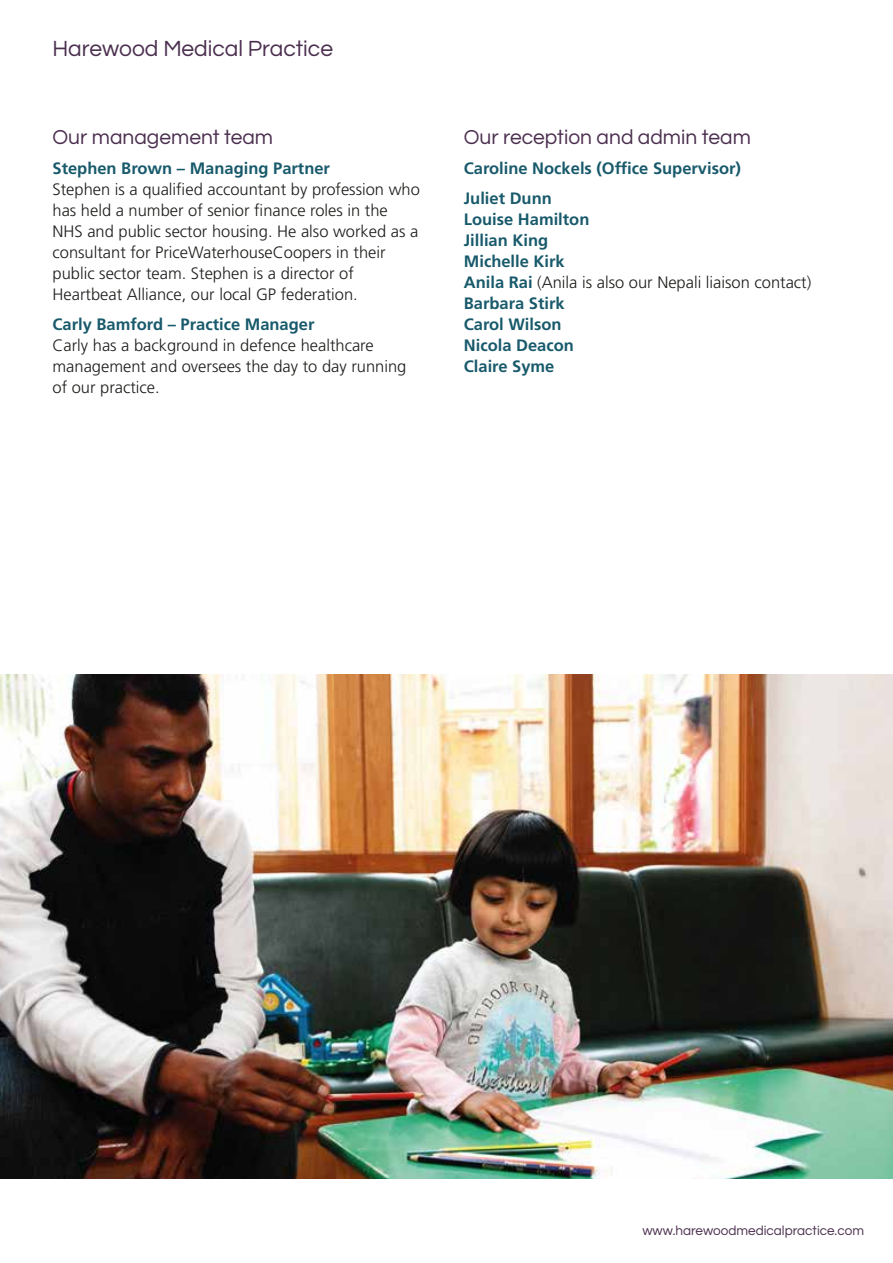
<style>
.page{position:relative;width:893px;height:1263px;background:#fff}
.page>*{position:absolute;margin:0;border:0;box-sizing:border-box;transform-origin:0 0}
.t1{font:22.8px "Questrial";color:#4b2f4f}
.t2{font:21px "Questrial";color:#4b2f4f}
.t3{font:300 16.5px/21px "Frutiger LT Std";color:#1d1d1b}
.t4{font:700 16.5px/21px "Frutiger LT Std";color:#185a6b}
.t5{font:13.5px "Questrial";color:#4b2f4f}
.s1{font-weight:300;color:#1d1d1b}
</style>
<div class="page">
<img style="left:0;top:674px;width:893px;height:504px">
<h1 class="t1" style="left:52px;top:37px;width:282px">Harewood Medical Practice</h1>
<p class="t2" style="left:52px;top:127px;width:222px">Our management team</p>
<p class="t4" style="left:52px;top:158px;width:279px">Stephen Brown – Managing Partner</p>
<p class="t3" style="left:52px;top:179px;width:369px">Stephen is a qualified accountant by profession who has held a number of senior finance roles in the NHS and public sector housing. He also worked as a consultant for PriceWaterhouseCoopers in their public sector team. Stephen is a director of Heartbeat Alliance, our local GP federation.</p>
<p class="t4" style="left:52px;top:314px;width:263px">Carly Bamford – Practice Manager</p>
<p class="t3" style="left:52px;top:335px;width:355px">Carly has a background in defence healthcare management and oversees the day to day running of our practice.</p>
<p class="t2" style="left:464px;top:127px;width:289px">Our reception and admin team</p>
<p class="t4" style="left:464px;top:154px;width:279px;line-height:30px">Caroline Nockels (Office Supervisor)<br>Juliet Dunn</p>
<p class="t4" style="left:464px;top:209px;width:349px">Louise Hamilton<br>Jillian King<br>Michelle Kirk<br>Anila Rai <span class="s1">(Anila is also our Nepali liaison contact)<br></span>Barbara Stirk<br>Carol Wilson<br>Nicola Deacon<br>Claire Syme</p>
<p class="t5" style="left:642px;top:1223px;width:223px">www.harewoodmedicalpractice.com</p>
</div>
